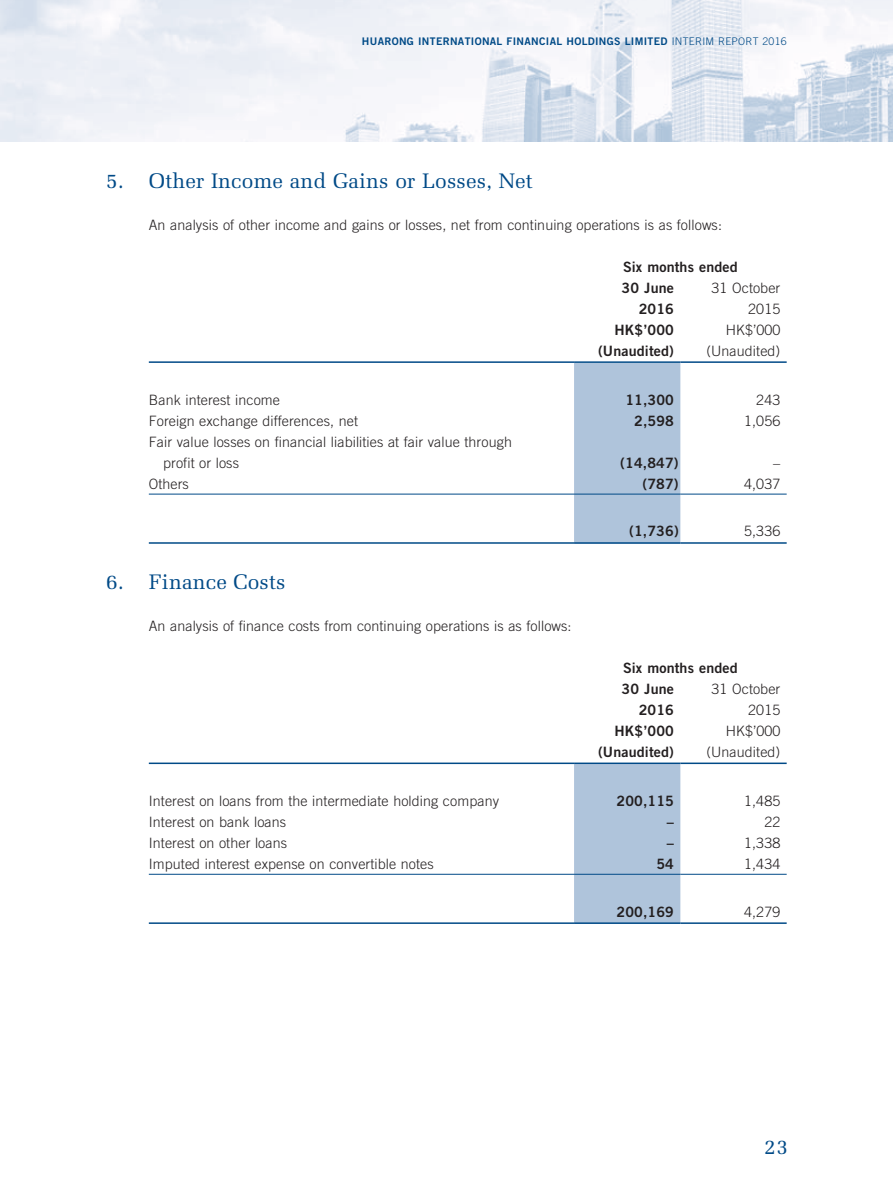
<style>
.page{position:relative;width:893px;height:1191px;background:#fff}
.page>*{position:absolute;margin:0;border:0;box-sizing:border-box;transform-origin:0 0}
.t1{font:21px "Melior LT Std";letter-spacing:.01em;color:#004a87}
.t2{font:300 14.25px/21px "Trade Gothic LT Std";letter-spacing:.01em;color:#231f20}
.t3{font:14.25px/21px "Trade Gothic LT Std Bd 2";letter-spacing:.01em;color:#231f20}
.t4{font:10.5px "Trade Gothic LT Std Bd 2";letter-spacing:.03em;color:#004a87}
.s1{font-family:"Trade Gothic LT Std";font-weight:300}
</style>
<div class="page">
<img style="left:0;top:0;width:893px;height:142px">
<div style="left:574px;top:363px;width:106px;height:179px;background:#afc4db"></div>
<hr style="left:149px;top:361px;width:425px;height:2px;background:#004a87">
<hr style="left:574px;top:361px;width:106px;height:2px;background:#004a87">
<hr style="left:680px;top:361px;width:107px;height:2px;background:#004a87">
<hr style="left:149px;top:494px;width:425px;height:1px;background:#004a87">
<hr style="left:574px;top:494px;width:106px;height:1px;background:#004a87">
<hr style="left:680px;top:494px;width:107px;height:1px;background:#004a87">
<hr style="left:149px;top:542px;width:425px;height:2px;background:#004a87">
<hr style="left:574px;top:542px;width:106px;height:2px;background:#004a87">
<hr style="left:680px;top:542px;width:107px;height:2px;background:#004a87">
<div style="left:574px;top:764px;width:106px;height:158px;background:#afc4db"></div>
<hr style="left:149px;top:762px;width:425px;height:2px;background:#004a87">
<hr style="left:574px;top:762px;width:106px;height:2px;background:#004a87">
<hr style="left:680px;top:762px;width:107px;height:2px;background:#004a87">
<hr style="left:149px;top:874px;width:425px;height:1px;background:#004a87">
<hr style="left:574px;top:874px;width:106px;height:1px;background:#004a87">
<hr style="left:680px;top:874px;width:107px;height:1px;background:#004a87">
<hr style="left:149px;top:922px;width:425px;height:2px;background:#004a87">
<hr style="left:574px;top:922px;width:106px;height:2px;background:#004a87">
<hr style="left:680px;top:922px;width:107px;height:2px;background:#004a87">
<p class="t4" style="left:362px;top:35px;width:426px">HUARONG INTERNATIONAL FINANCIAL HOLDINGS LIMITED <span class="s1">INTERIM REPORT 2016</span></p>
<h1 class="t1" style="left:106px;top:168px;width:428px">5. Other Income and Gains or Losses, Net</h1>
<p class="t2" style="left:149px;top:214px;width:575px">An analysis of other income and gains or losses, net from continuing operations is as follows:</p>
<p class="t3" style="left:622px;top:256px;width:118px">Six months ended<br>30 June</p>
<p class="t2" style="left:712px;top:277px;width:70px">31 October</p>
<p class="t3" style="left:639px;top:298px;width:37px">2016</p>
<p class="t2" style="left:748px;top:298px;width:34px">2015</p>
<p class="t3" style="left:614px;top:319px;width:61px">HK$’000</p>
<p class="t2" style="left:726px;top:319px;width:56px">HK$’000</p>
<p class="t3" style="left:598px;top:340px;width:77px">(Unaudited)</p>
<p class="t2" style="left:706px;top:340px;width:75px">(Unaudited)</p>
<p class="t2" style="left:149px;top:389px;width:133px">Bank interest income</p>
<p class="t3" style="left:625px;top:389px;width:50px">11,300</p>
<p class="t2" style="left:756px;top:389px;width:25px">243</p>
<p class="t2" style="left:149px;top:410px;width:211px">Foreign exchange differences, net</p>
<p class="t3" style="left:634px;top:410px;width:41px">2,598</p>
<p class="t2" style="left:744px;top:410px;width:38px">1,056</p>
<p class="t2" style="left:163px;top:431px;width:350px;text-indent:-14px">Fair value losses on financial liabilities at fair value through profit or loss</p>
<p class="t3" style="left:620px;top:452px;width:60px">(14,847)</p>
<p class="t2" style="left:773px;top:452px;width:9px">–</p>
<p class="t2" style="left:149px;top:473px;width:42px">Others</p>
<p class="t3" style="left:642px;top:473px;width:38px">(787)</p>
<p class="t2" style="left:744px;top:473px;width:38px">4,037</p>
<p class="t3" style="left:629px;top:520px;width:51px">(1,736)</p>
<p class="t2" style="left:744px;top:521px;width:38px">5,336</p>
<h1 class="t1" style="left:106px;top:569px;width:181px">6. Finance Costs</h1>
<p class="t2" style="left:149px;top:615px;width:424px">An analysis of finance costs from continuing operations is as follows:</p>
<p class="t3" style="left:622px;top:657px;width:118px">Six months ended<br>30 June</p>
<p class="t2" style="left:712px;top:678px;width:70px">31 October</p>
<p class="t3" style="left:639px;top:699px;width:37px">2016</p>
<p class="t2" style="left:748px;top:699px;width:34px">2015</p>
<p class="t3" style="left:614px;top:720px;width:61px">HK$’000</p>
<p class="t2" style="left:726px;top:720px;width:56px">HK$’000</p>
<p class="t3" style="left:598px;top:741px;width:77px">(Unaudited)</p>
<p class="t2" style="left:706px;top:741px;width:75px">(Unaudited)</p>
<p class="t2" style="left:149px;top:790px;width:352px">Interest on loans from the intermediate holding company</p>
<p class="t3" style="left:616px;top:790px;width:59px">200,115</p>
<p class="t2" style="left:744px;top:790px;width:38px">1,485</p>
<p class="t2" style="left:149px;top:811px;width:139px">Interest on bank loans</p>
<p class="t3" style="left:667px;top:811px;width:9px">–</p>
<p class="t2" style="left:764px;top:811px;width:17px">22</p>
<p class="t2" style="left:149px;top:832px;width:140px">Interest on other loans</p>
<p class="t3" style="left:667px;top:832px;width:9px">–</p>
<p class="t2" style="left:744px;top:832px;width:38px">1,338</p>
<p class="t2" style="left:149px;top:853px;width:286px">Imputed interest expense on convertible notes</p>
<p class="t3" style="left:656px;top:853px;width:19px">54</p>
<p class="t2" style="left:744px;top:853px;width:38px">1,434</p>
<p class="t3" style="left:616px;top:900px;width:59px">200,169</p>
<p class="t2" style="left:744px;top:901px;width:38px">4,279</p>
<h1 class="t1" style="left:764px;top:1134px;width:25px">23</h1>
</div>
